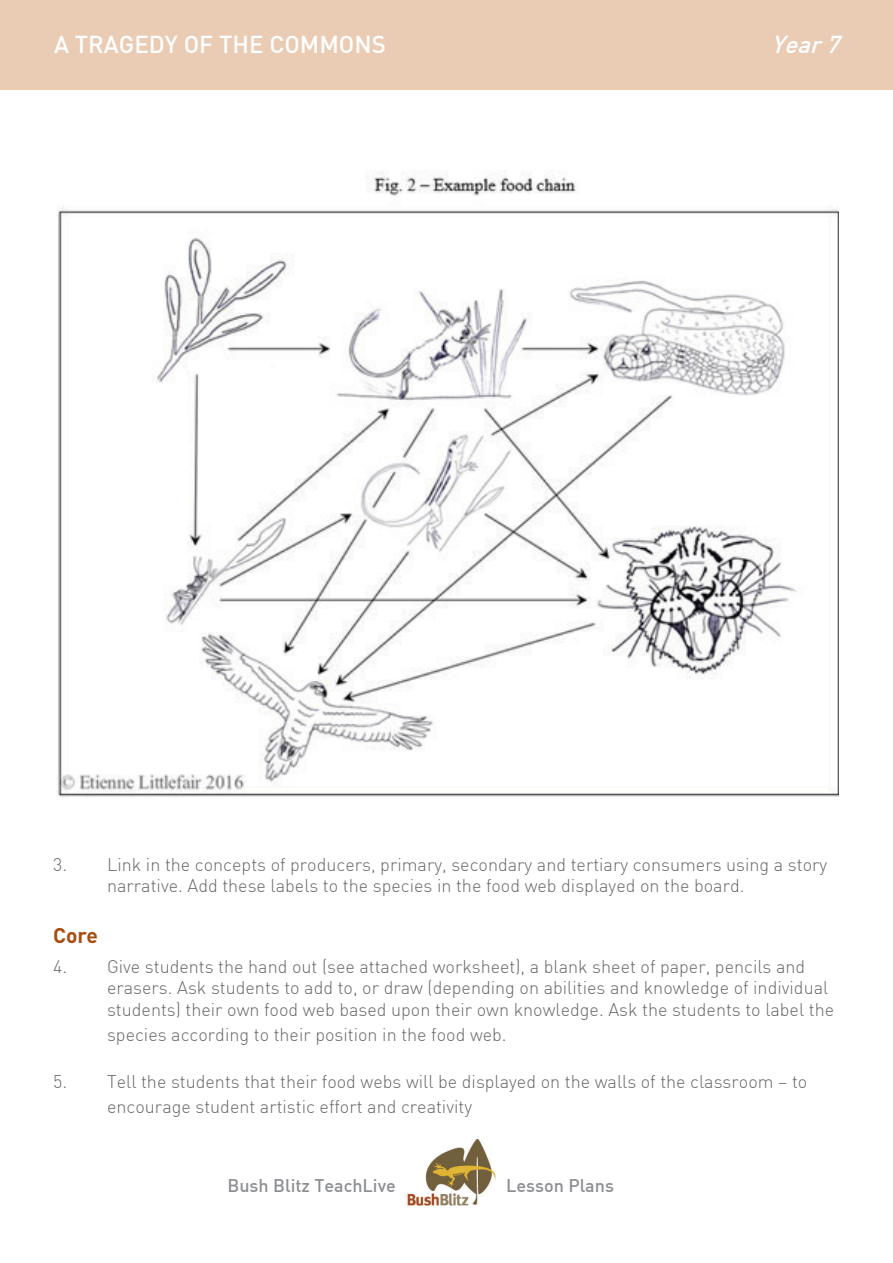
<style>
.page{position:relative;width:893px;height:1263px;background:#fff}
.page>*{position:absolute;margin:0;border:0;box-sizing:border-box;transform-origin:0 0}
.t1{font:500 24px "DIN";color:#fff}
.t2{font:italic 500 24px "DIN";color:#fff}
.t3{font:700 21px "DINOT";color:#a94d0f}
.t4{font:300 18px/21.6px "DIN";color:#67686b}
.t5{font:500 18px "DIN";color:#8c8e91}
</style>
<div class="page">
<div style="left:0;top:0;width:893px;height:89px;background:#eaccb5"></div>
<img style="left:406px;top:1139px;width:90px;height:67px">
<img style="left:57px;top:170px;width:782px;height:627px">
<h1 class="t1" style="left:54px;top:29px;width:333px">A TRAGEDY OF THE COMMONS</h1>
<h1 class="t2" style="left:771px;top:29px;width:77px">Year7</h1>
<p class="t4" style="left:107px;top:853px;width:722px;text-indent:-54px">3. Link in the concepts of producers, primary, secondary and tertiary consumers using a story narrative. Add these labels to the species in the food web displayed on the board.</p>
<p class="t3" style="left:53px;top:921px;width:46px">Core</p>
<p class="t4" style="left:107px;top:955px;width:729px;text-indent:-54px">4. Give students the hand out (see attached worksheet), a blank sheet of paper, pencils and erasers. Ask students to add to, or draw (depending on abilities and knowledge of individual students) their own food web based upon their own knowledge. Ask the students to label the</p>
<p class="t4" style="left:107px;top:1024px;width:401px">species according to their position in the food web.</p>
<p class="t4" style="left:107px;top:1069px;width:702px;line-height:25.2px;text-indent:-54px">5. Tell the students that their food webs will be displayed on the walls of the classroom – to encourage student artistic effort and creativity</p>
<p class="t5" style="left:227px;top:1174px;width:170px">Bush Blitz TeachLive</p>
<p class="t5" style="left:506px;top:1174px;width:109px">Lesson Plans</p>
</div>
